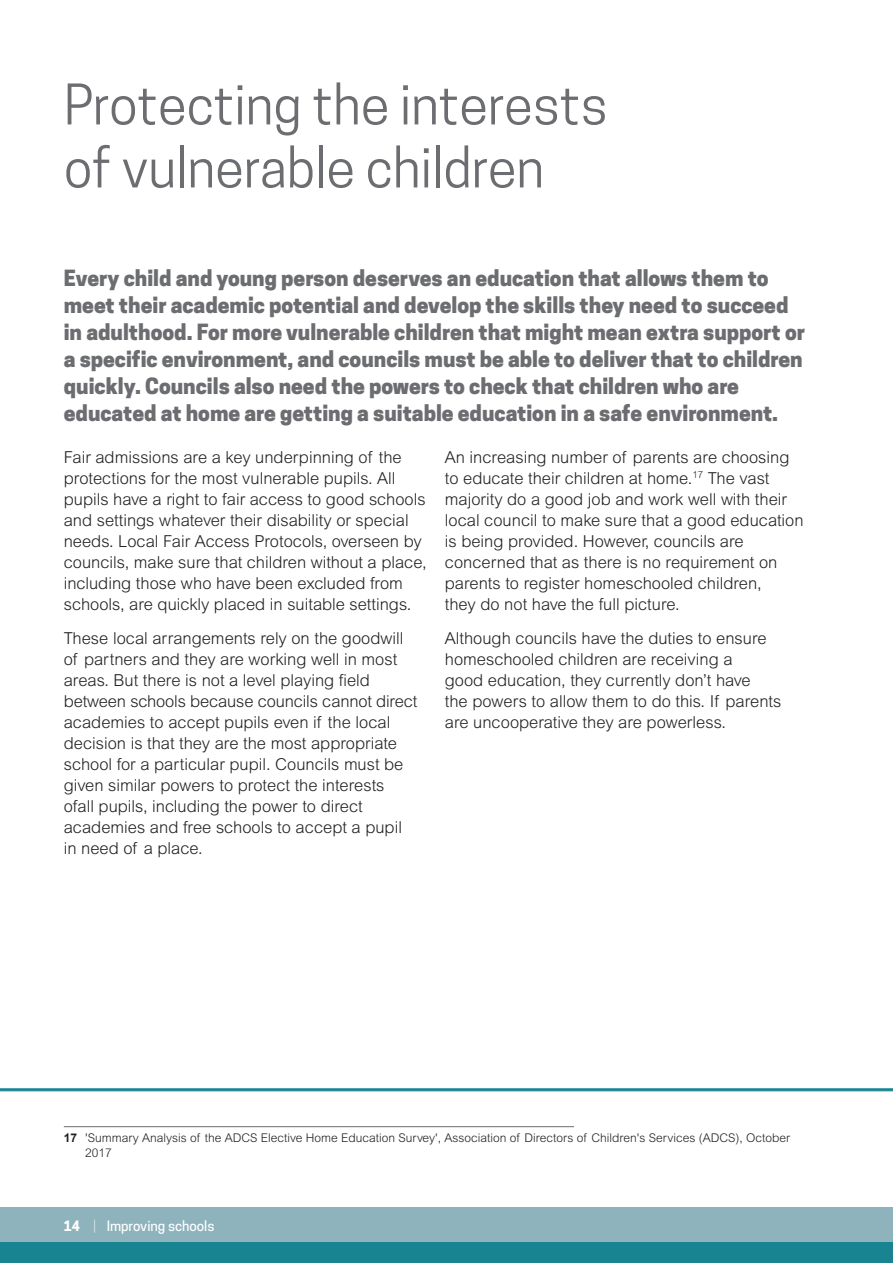
<style>
.page{position:relative;width:893px;height:1263px;background:#fff}
.page>*{position:absolute;margin:0;border:0;box-sizing:border-box;transform-origin:0 0}
.t1{font:52.5px/63px "Cooper Hewitt";color:#6c6d70}
.t2{font:800 21px/27px "Cooper Hewitt";color:#6c6d70}
.t3{font:300 16.5px/21px "Arial MT Std";color:#231f20}
.t4{font:500 13.5px "Cooper Hewitt";color:#fff}
.t5{font:300 12px/15px "Arial MT Std";color:#231f20}
.s1{font-family:"Arial";font-weight:700}
.s2{font-weight:700}
.s3{font-weight:300}
</style>
<div class="page">
<div style="left:0;top:1242px;width:893px;height:21px;background:#188492"></div>
<div style="left:0;top:1208px;width:893px;height:34px;background:#8eb3bd"></div>
<hr style="left:64px;top:1126px;width:510px;height:1px;background:#6c6d70">
<svg style="left:0;top:1088px;width:893px;height:4px;background:#50a1ac"></svg>
<h1 class="t1" style="left:64px;top:73px;width:545px">Protecting the interests of vulnerable children</h1>
<p class="t2" style="left:64px;top:264px;width:743px">Every child and young person deserves an education that allows them to meet their academic potential and develop the skills they need to succeed in adulthood. For more vulnerable children that might mean extra support or a specific environment, and councils must be able to deliver that to children quickly. Councils also need the powers to check that children who are educated at home are getting a suitable education in a safe environment.</p>
<p class="t3" style="left:64px;top:446px;width:365px">Fair admissions are a key underpinning of the protections for the most vulnerable pupils. All pupils have a right to fair access to good schools and settings whatever their disability or special needs. Local Fair Access Protocols, overseen by councils, make sure that children without a place, including those who have been excluded from schools, are quickly placed in suitable settings.</p>
<p class="t3" style="left:64px;top:627px;width:355px">These local arrangements rely on the goodwill of partners and they are working well in most areas. But there is not a level playing field between schools because councils cannot direct academies to accept pupils even if the local decision is that they are the most appropriate school for a particular pupil. Councils must be given similar powers to protect the interests ofall pupils, including the power to direct academies and free schools to accept a pupil in need of a place.</p>
<p class="t3" style="left:445px;top:446px;width:360px">An increasing number of parents are choosing to educate their children at home.<sup>17</sup> The vast majority do a good job and work well with their local council to make sure that a good education is being provided. However, councils are concerned that as there is no requirement on parents to register homeschooled children,<br>they do not have the full picture.</p>
<p class="t3" style="left:445px;top:627px;width:338px">Although councils have the duties to ensure homeschooled children are receiving a<br>good education, they currently don’t have<br>the powers to allow them to do this. If parents are uncooperative they are powerless.</p>
<p class="t5" style="left:85px;top:1130px;width:707px;text-indent:-21px"><span class="s1">17</span> 'Summary Analysis of the ADCS Elective Home Education Survey', Association of Directors of Children's Services (ADCS), October<br>2017</p>
<p class="t4" style="left:64px;top:1218px;width:152px"><span class="s2">14</span> <span class="s3">|</span> Improving schools</p>
</div>
